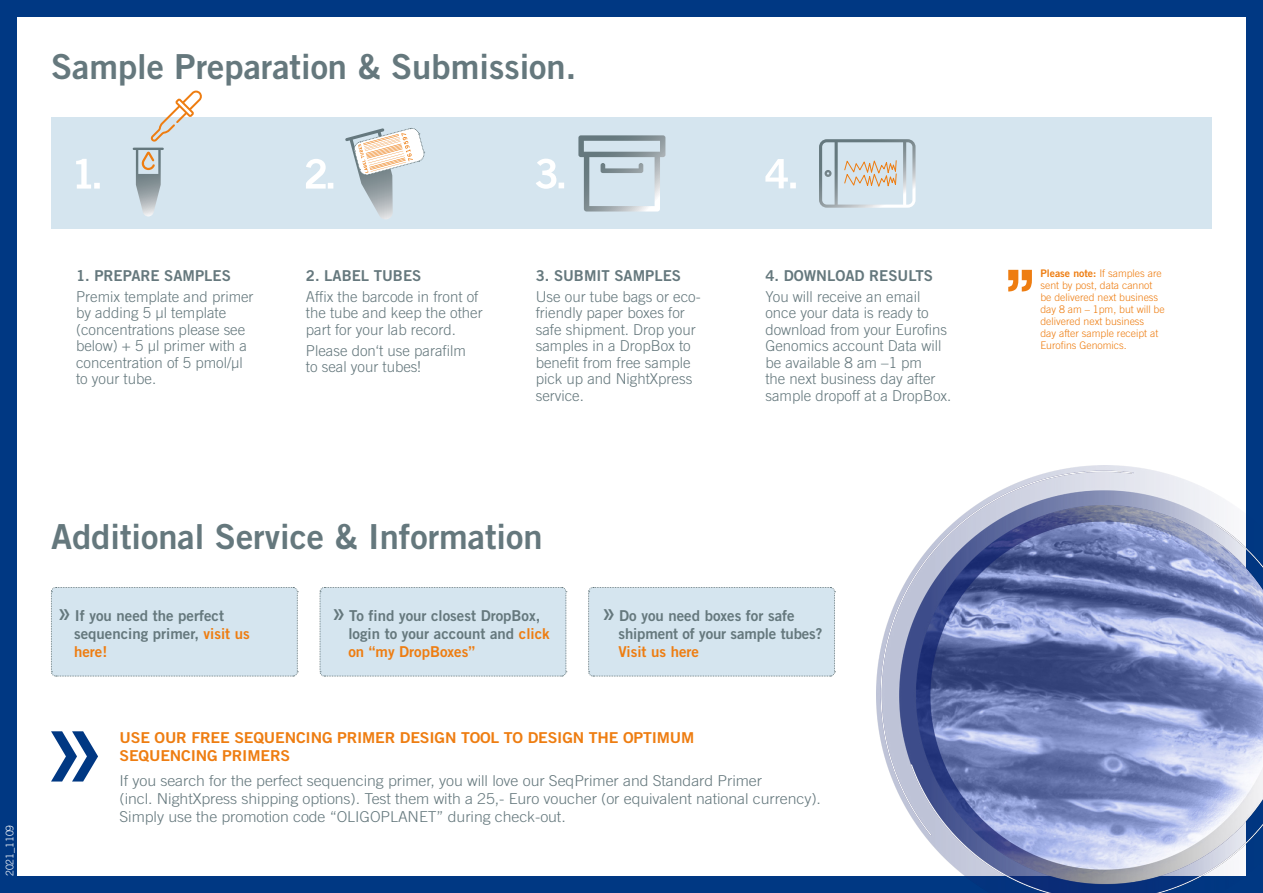
<style>
.page{position:relative;width:1263px;height:893px;background:#003883}
.page>*{position:absolute;margin:0;border:0;box-sizing:border-box;transform-origin:0 0}
.t1{font:34.5px "Trade Gothic Bold Two";color:#65787d}
.t2{font:300 15px/16.5px "Trade Gothic";color:#65787d}
.t3{font:300 15px/18px "Trade Gothic";color:#65787d;scale:1.06 1}
.t4{font:15px/18px "Trade Gothic Bold Two";color:#65787d}
.t5{font:15px/18px "Trade Gothic Bold Two";letter-spacing:-.01em;color:#ee7d11;scale:1.06 1}
.t6{font:15px "Trade Gothic Bold Two";letter-spacing:-.01em;color:#ee7d11}
.t7{font:300 10.5px/12px "Trade Gothic";color:#ee7d11}
.t8{font:300 10.5px "Trade Gothic";letter-spacing:-.01em;color:#fff}
.s1{font-family:"Overpass";font-size:21px}
.s2{color:#ee7d11}
.s3{font-family:"Trade Gothic Bold Two";font-weight:400}
</style>
<div class="page">
<div style="left:17px;top:17px;width:1229px;height:859px;background:#fff"></div>
<div style="left:51px;top:118px;width:1161px;height:111px;background:#d5e5ef"></div>
<svg style="left:76px;top:159px;width:24px;height:30px"></svg>
<svg style="left:536px;top:159px;width:28px;height:30px"></svg>
<svg style="left:578px;top:135px;width:87px;height:77px"></svg>
<svg style="left:765px;top:159px;width:31px;height:29px"></svg>
<svg style="left:819px;top:139px;width:96px;height:69px"></svg>
<svg style="left:306px;top:159px;width:27px;height:30px"></svg>
<svg style="left:51px;top:731px;width:47px;height:50px"></svg>
<div style="left:51px;top:587px;width:247px;height:90px;background:#d5e5ef"></div>
<div style="left:588px;top:587px;width:247px;height:90px;background:#d5e5ef"></div>
<div style="left:319px;top:587px;width:248px;height:90px;background:#d5e5ef"></div>
<img style="left:876px;top:466px;width:387px;height:427px">
<svg style="left:1008px;top:270px;width:24px;height:21px"></svg>
<svg style="left:345px;top:128px;width:80px;height:91px"></svg>
<svg style="left:150px;top:90px;width:52px;height:52px"></svg>
<svg style="left:133px;top:148px;width:31px;height:68px"></svg>
<h1 class="t1" style="left:51px;top:45px;width:527px">Sample Preparation &amp; Submission.</h1>
<p class="t4" style="left:76px;top:266px;width:156px">1. PREPARE SAMPLES</p>
<p class="t2" style="left:76px;top:288px;width:179px">Premix template and primer by adding 5 μl template (concentrations please see below) + 5 μl primer with a concentration of 5 pmol/μl to your tube.</p>
<p class="t4" style="left:306px;top:266px;width:117px">2. LABEL TUBES</p>
<p class="t2" style="left:306px;top:288px;width:178px">Affix the barcode in front of the tube and keep the other part for your lab record.</p>
<p class="t2" style="left:306px;top:342px;width:162px">Please don‘t use parafilm to seal your tubes!</p>
<p class="t4" style="left:536px;top:266px;width:147px">3. SUBMIT SAMPLES</p>
<p class="t2" style="left:536px;top:288px;width:167px">Use our tube bags or eco&shy;friendly paper boxes for safe shipment. Drop your samples in a DropBox to benefit from free sample pick up and NightXpress service.</p>
<p class="t4" style="left:765px;top:266px;width:169px">4. DOWNLOAD RESULTS</p>
<p class="t2" style="left:765px;top:288px;width:187px">You will receive an email once your data is ready to download from your Eurofins<br>Genomics account Data will be available 8 am –1 pm<br>the next business day after sample dropoff at a DropBox.</p>
<p class="t8" style="left:4px;top:876px;width:53px;rotate:-90deg">2021_1109</p>
<h1 class="t1" style="left:51px;top:515px;width:493px">Additional Service &amp; Information</h1>
<p class="t4" style="left:74px;top:606px;width:177px;text-indent:-15px"><span class="s1">»</span> If you need the perfect sequencing primer, <span class="s2">visit us here!</span></p>
<p class="t4" style="left:618px;top:606px;width:205px;text-indent:-15px"><span class="s1">»</span> Do you need boxes for safe shipment of your sample tubes?</p>
<p class="t4" style="left:348px;top:606px;width:203px;text-indent:-15px"><span class="s1">»</span> To find your closest DropBox, login to your account and <span class="s2">click on “my DropBoxes”</span></p>
<p class="t6" style="left:618px;top:642px;width:82px">Visit us here</p>
<p class="t5" style="left:119px;top:729px;width:544px">USE OUR FREE SEQUENCING PRIMER DESIGN TOOL TO DESIGN THE OPTIMUM<br>SEQUENCING PRIMERS</p>
<p class="t3" style="left:119px;top:771px;width:663px">If you search for the perfect sequencing primer, you will love our SeqPrimer and Standard Primer<br>(incl. NightXpress shipping options). Test them with a 25,- Euro voucher (or equivalent national currency).<br>Simply use the promotion code “OLIGOPLANET” during check-out.</p>
<p class="t7" style="left:1040px;top:268px;width:126px"><span class="s3">Please note:</span> If samples are sent by post, data cannot be delivered next business day 8 am – 1pm, but will be delivered next business<br>day after sample receipt at<br>Eurofins Genomics.</p>
</div>
